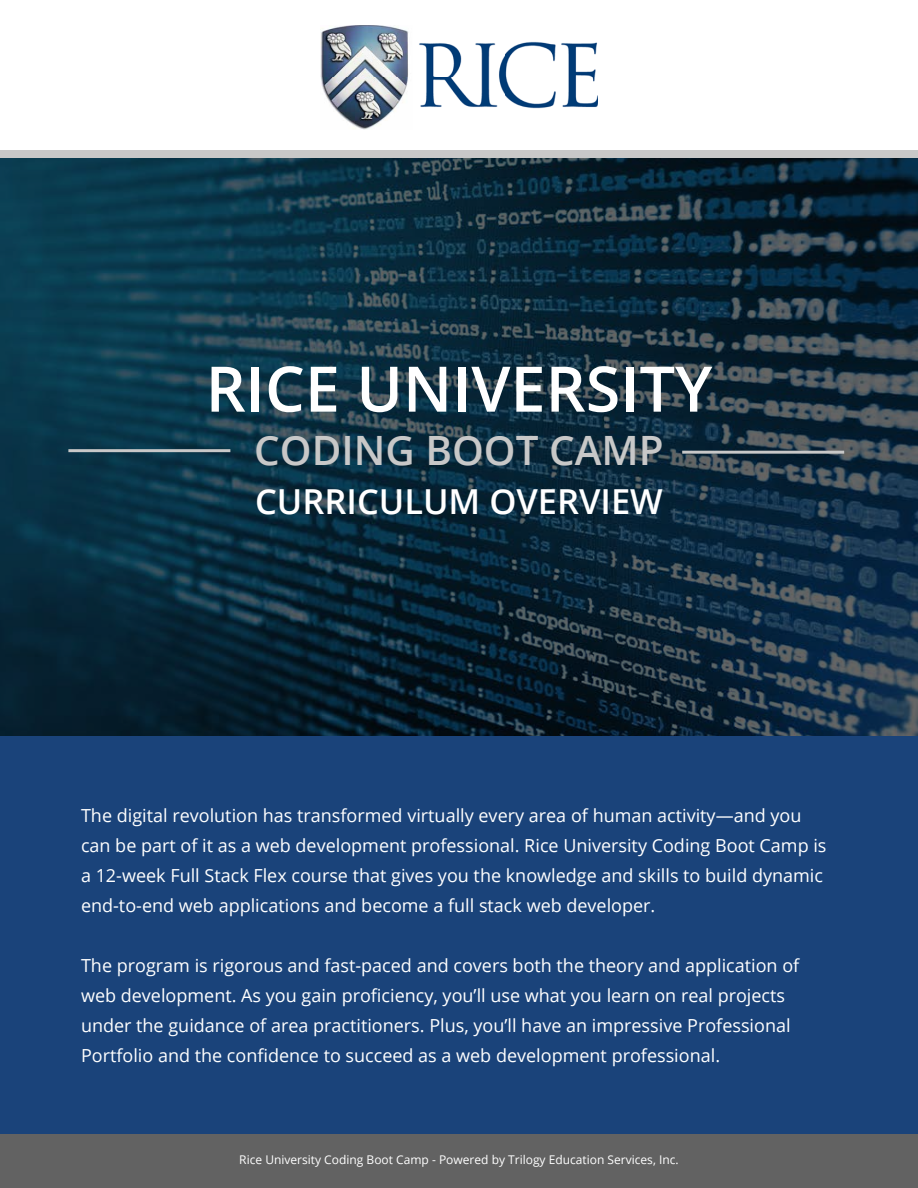
<style>
.page{position:relative;width:918px;height:1188px;background:#fff}
.page>*{position:absolute;margin:0;border:0;box-sizing:border-box;transform-origin:0 0}
.t1{font:600 62.85px "Open Sans";color:#fff}
.t2{font:600 40.5px "Open Sans";color:#c8c8c8}
.t3{font:600 34.5px "Open Sans";color:#fff}
.t4{font:18px/30px "Open Sans";color:#fff}
.t5{font:12px "Open Sans";color:#fff}
</style>
<div class="page">
<svg style="left:0;top:158px;width:918px;height:578px;background:#0e2d3e"></svg>
<div style="left:0;top:736px;width:918px;height:398px;background:#1a437a"></div>
<div style="left:0;top:150px;width:918px;height:8px;background:#c8c8c8"></div>
<hr style="left:682px;top:451px;width:162px;height:3px;background:#c8c8c8">
<hr style="left:68px;top:449px;width:162px;height:3px;background:#c8c8c8">
<img style="left:321px;top:26px;width:276px;height:103px">
<div style="left:0;top:1134px;width:918px;height:54px;background:#626262"></div>
<h1 class="t1" style="left:206px;top:346px;width:508px">RICE UNIVERSITY</h1>
<h2 class="t2" style="left:254px;top:422px;width:411px">CODING BOOT CAMP</h2>
<h3 class="t3" style="left:255px;top:478px;width:409px">CURRICULUM OVERVIEW</h3>
<p class="t4" style="left:81px;top:800px;width:747px">The digital revolution has transformed virtually every area of human activity—and you can be part of it as a web development professional. Rice University Coding Boot Camp is a 12-week Full Stack Flex course that gives you the knowledge and skills to build dynamic end-to-end web applications and become a full stack web developer.</p>
<p class="t4" style="left:81px;top:950px;width:720px">The program is rigorous and fast-paced and covers both the theory and application of web development. As you gain proficiency, you’ll use what you learn on real projects under the guidance of area practitioners. Plus, you’ll have an impressive Professional Portfolio and the confidence to succeed as a web development professional.</p>
<p class="t5" style="left:239px;top:1152px;width:441px">Rice University Coding Boot Camp - Powered by Trilogy Education Services, Inc.</p>
<p class="t5" style="left:208px;top:1154px;width:441px">Rice University Coding Boot Camp - Powered by Trilogy Education Services, Inc.</p>
</div>
